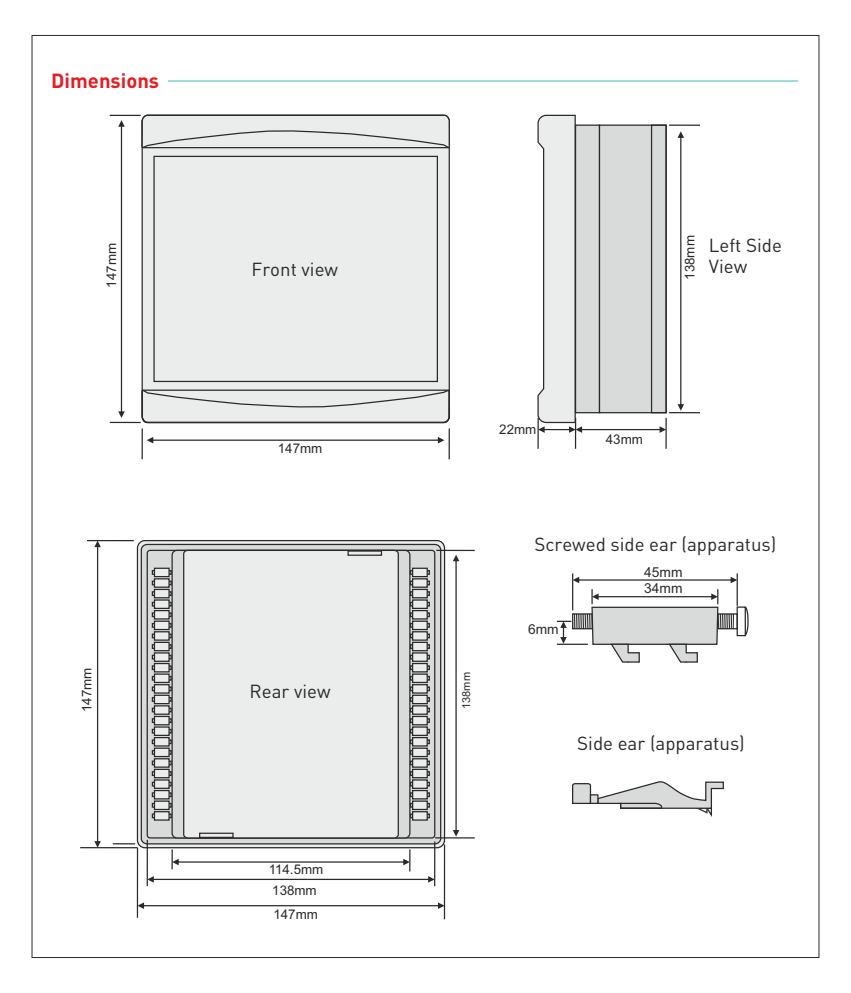
<style>
.page{position:relative;width:851px;height:993px;background:#fff}
.page>*{position:absolute;margin:0;border:0;box-sizing:border-box;transform-origin:0 0}
.t1{font:20.25px "DINT Bold";color:#e31e24}
.t2{font:18.75px "DINT";color:#2b2a29}
.t3{font:13.75px/16.2px "Arial";color:#2b2a29}
.t4{font:13.25px/24.8px "Arial";color:#2b2a29}
.t5{font:11px "Arial";color:#2b2a29}
</style>
<div class="page">
<svg style="left:137px;top:539px;width:308px;height:309px;background:#ababab"></svg>
<svg style="left:141px;top:543px;width:300px;height:301px;background:#b1b1b1"></svg>
<div style="left:147px;top:549px;width:288px;height:289px;background:#d9dada;border:1px solid #2b2a29;border-radius:3px"></div>
<div style="left:171px;top:549px;width:239px;height:289px;background:#d9dada;border:1px solid #2b2a29;border-radius:5px"></div>
<div style="left:183px;top:549px;width:216px;height:289px;background:#ebecec;border:1px solid #2b2a29;border-radius:4px"></div>
<div style="left:152px;top:570px;width:20px;height:4px;border:1px solid #2b2a29"></div>
<div style="left:152px;top:580px;width:20px;height:5px;border:1px solid #2b2a29"></div>
<div style="left:152px;top:591px;width:20px;height:4px;border:1px solid #2b2a29"></div>
<div style="left:152px;top:601px;width:20px;height:5px;border:1px solid #2b2a29"></div>
<div style="left:152px;top:612px;width:20px;height:5px;border:1px solid #2b2a29"></div>
<div style="left:152px;top:622px;width:20px;height:5px;border:1px solid #2b2a29"></div>
<div style="left:152px;top:633px;width:20px;height:5px;border:1px solid #2b2a29"></div>
<div style="left:152px;top:644px;width:20px;height:4px;border:1px solid #2b2a29"></div>
<div style="left:152px;top:654px;width:20px;height:5px;border:1px solid #2b2a29"></div>
<div style="left:152px;top:665px;width:20px;height:5px;border:1px solid #2b2a29"></div>
<div style="left:152px;top:675px;width:20px;height:5px;border:1px solid #2b2a29"></div>
<div style="left:152px;top:686px;width:20px;height:5px;border:1px solid #2b2a29"></div>
<div style="left:410px;top:570px;width:20px;height:4px;border:1px solid #2b2a29"></div>
<div style="left:410px;top:580px;width:20px;height:5px;border:1px solid #2b2a29"></div>
<div style="left:410px;top:591px;width:20px;height:4px;border:1px solid #2b2a29"></div>
<div style="left:410px;top:601px;width:20px;height:5px;border:1px solid #2b2a29"></div>
<div style="left:410px;top:612px;width:20px;height:5px;border:1px solid #2b2a29"></div>
<div style="left:410px;top:622px;width:20px;height:5px;border:1px solid #2b2a29"></div>
<div style="left:410px;top:633px;width:20px;height:5px;border:1px solid #2b2a29"></div>
<div style="left:410px;top:644px;width:20px;height:4px;border:1px solid #2b2a29"></div>
<div style="left:410px;top:654px;width:20px;height:5px;border:1px solid #2b2a29"></div>
<div style="left:410px;top:665px;width:20px;height:5px;border:1px solid #2b2a29"></div>
<div style="left:410px;top:675px;width:20px;height:5px;border:1px solid #2b2a29"></div>
<div style="left:410px;top:686px;width:20px;height:5px;border:1px solid #2b2a29"></div>
<div style="left:347px;top:550px;width:35px;height:5px;border:1px solid #2b2a29"></div>
<hr style="left:434px;top:841px;width:1px;height:44px;background:#2b2a29">
<hr style="left:444px;top:844px;width:1px;height:74px;background:#2b2a29">
<hr style="left:147px;top:839px;width:1px;height:46px;background:#2b2a29">
<hr style="left:137px;top:847px;width:1px;height:70px;background:#2b2a29">
<svg style="left:138px;top:902px;width:306px;height:6px"></svg>
<svg style="left:147px;top:849px;width:287px;height:33px"></svg>
<hr style="left:87px;top:539px;width:47px;height:2px;background:#2b2a29">
<svg style="left:94px;top:541px;width:7px;height:305px"></svg>
<hr style="left:436px;top:549px;width:38px;height:2px;background:#2b2a29">
<svg style="left:453px;top:554px;width:6px;height:282px"></svg>
<div style="left:152px;top:696px;width:20px;height:5px;border:1px solid #2b2a29"></div>
<div style="left:152px;top:707px;width:20px;height:5px;border:1px solid #2b2a29"></div>
<div style="left:152px;top:718px;width:20px;height:4px;border:1px solid #2b2a29"></div>
<div style="left:152px;top:728px;width:20px;height:5px;border:1px solid #2b2a29"></div>
<div style="left:152px;top:739px;width:20px;height:5px;border:1px solid #2b2a29"></div>
<div style="left:152px;top:749px;width:20px;height:5px;border:1px solid #2b2a29"></div>
<div style="left:152px;top:760px;width:20px;height:5px;border:1px solid #2b2a29"></div>
<div style="left:152px;top:770px;width:20px;height:5px;border:1px solid #2b2a29"></div>
<div style="left:152px;top:781px;width:20px;height:5px;border:1px solid #2b2a29"></div>
<div style="left:152px;top:792px;width:20px;height:4px;border:1px solid #2b2a29"></div>
<div style="left:152px;top:802px;width:20px;height:5px;border:1px solid #2b2a29"></div>
<div style="left:152px;top:813px;width:20px;height:5px;border:1px solid #2b2a29"></div>
<svg style="left:153px;top:567px;width:17px;height:254px;background:#a7a7a7"></svg>
<div style="left:410px;top:696px;width:20px;height:5px;border:1px solid #2b2a29"></div>
<div style="left:410px;top:707px;width:20px;height:5px;border:1px solid #2b2a29"></div>
<div style="left:410px;top:718px;width:20px;height:4px;border:1px solid #2b2a29"></div>
<div style="left:410px;top:728px;width:20px;height:5px;border:1px solid #2b2a29"></div>
<div style="left:410px;top:739px;width:20px;height:5px;border:1px solid #2b2a29"></div>
<div style="left:410px;top:749px;width:20px;height:5px;border:1px solid #2b2a29"></div>
<div style="left:410px;top:760px;width:20px;height:5px;border:1px solid #2b2a29"></div>
<div style="left:410px;top:770px;width:20px;height:5px;border:1px solid #2b2a29"></div>
<div style="left:410px;top:781px;width:20px;height:5px;border:1px solid #2b2a29"></div>
<div style="left:410px;top:792px;width:20px;height:4px;border:1px solid #2b2a29"></div>
<div style="left:410px;top:802px;width:20px;height:5px;border:1px solid #2b2a29"></div>
<div style="left:410px;top:813px;width:20px;height:5px;border:1px solid #2b2a29"></div>
<svg style="left:411px;top:567px;width:17px;height:254px;background:#a6a7a6"></svg>
<div style="left:199px;top:832px;width:34px;height:5px;border:1px solid #2b2a29"></div>
<hr style="left:113px;top:842px;width:22px;height:2px;background:#2b2a29">
<hr style="left:80px;top:846px;width:57px;height:2px;background:#2b2a29">
<hr style="left:435px;top:837px;width:39px;height:1px;background:#2b2a29">
<hr style="left:168px;top:80px;width:630px;height:2px;background:#66c3d0">
<hr style="left:110px;top:115px;width:31px;height:1px;background:#2b2a29">
<div style="left:141px;top:115px;width:309px;height:308px;background:#ebecec;border:1px solid #2b2a29;border-radius:6px"></div>
<div style="left:153px;top:156px;width:285px;height:226px;border:1px solid #2b2a29"></div>
<svg style="left:141px;top:114px;width:309px;height:35px"></svg>
<svg style="left:118px;top:120px;width:7px;height:298px"></svg>
<hr style="left:110px;top:421px;width:31px;height:2px;background:#2b2a29">
<svg style="left:141px;top:388px;width:309px;height:35px"></svg>
<hr style="left:448px;top:428px;width:2px;height:31px;background:#2b2a29">
<hr style="left:141px;top:428px;width:2px;height:31px;background:#2b2a29">
<svg style="left:147px;top:437px;width:297px;height:6px"></svg>
<hr style="left:669px;top:124px;width:30px;height:2px;background:#2b2a29">
<svg style="left:677px;top:131px;width:7px;height:279px"></svg>
<hr style="left:665px;top:418px;width:1px;height:30px;background:#2b2a29">
<hr style="left:537px;top:418px;width:1px;height:30px;background:#2b2a29">
<hr style="left:669px;top:412px;width:30px;height:1px;background:#2b2a29">
<hr style="left:575px;top:418px;width:1px;height:30px;background:#2b2a29">
<svg style="left:537px;top:114px;width:130px;height:318px;background:#dedfdf"></svg>
<svg style="left:572px;top:781px;width:152px;height:35px"></svg>
<svg style="left:556px;top:573px;width:193px;height:90px"></svg>
<p class="t1" style="left:51px;top:68px;width:109px">Dimensions</p>
<p class="t4" style="left:100px;top:287px;width:46px;rotate:-90deg">147mm</p>
<p class="t2" style="left:251px;top:257px;width:88px">Front view</p>
<p class="t4" style="left:678px;top:280px;width:46px;rotate:-90deg">138mm</p>
<p class="t2" style="left:708px;top:234px;width:75px">Left Side</p>
<p class="t2" style="left:708px;top:255px;width:40px">View</p>
<p class="t4" style="left:278px;top:437px;width:46px">147mm</p>
<p class="t4" style="left:499px;top:418px;width:39px">22mm</p>
<p class="t4" style="left:605px;top:427px;width:39px">43mm</p>
<p class="t4" style="left:76px;top:712px;width:46px;rotate:-90deg">147mm</p>
<p class="t5" style="left:462px;top:708px;width:38px;rotate:-90deg">138mm</p>
<p class="t2" style="left:249px;top:679px;width:82px">Rear view</p>
<p class="t2" style="left:534px;top:532px;width:243px">Screwed side ear (apparatus)</p>
<p class="t3" style="left:644px;top:565px;width:40px">45mm<br>34mm</p>
<p class="t3" style="left:528px;top:622px;width:32px">6mm</p>
<p class="t2" style="left:577px;top:731px;width:169px">Side ear (apparatus)</p>
<p class="t4" style="left:269px;top:858px;width:56px">114.5mm</p>
<p class="t4" style="left:272px;top:878px;width:47px">138mm<br>147mm</p>
</div>
